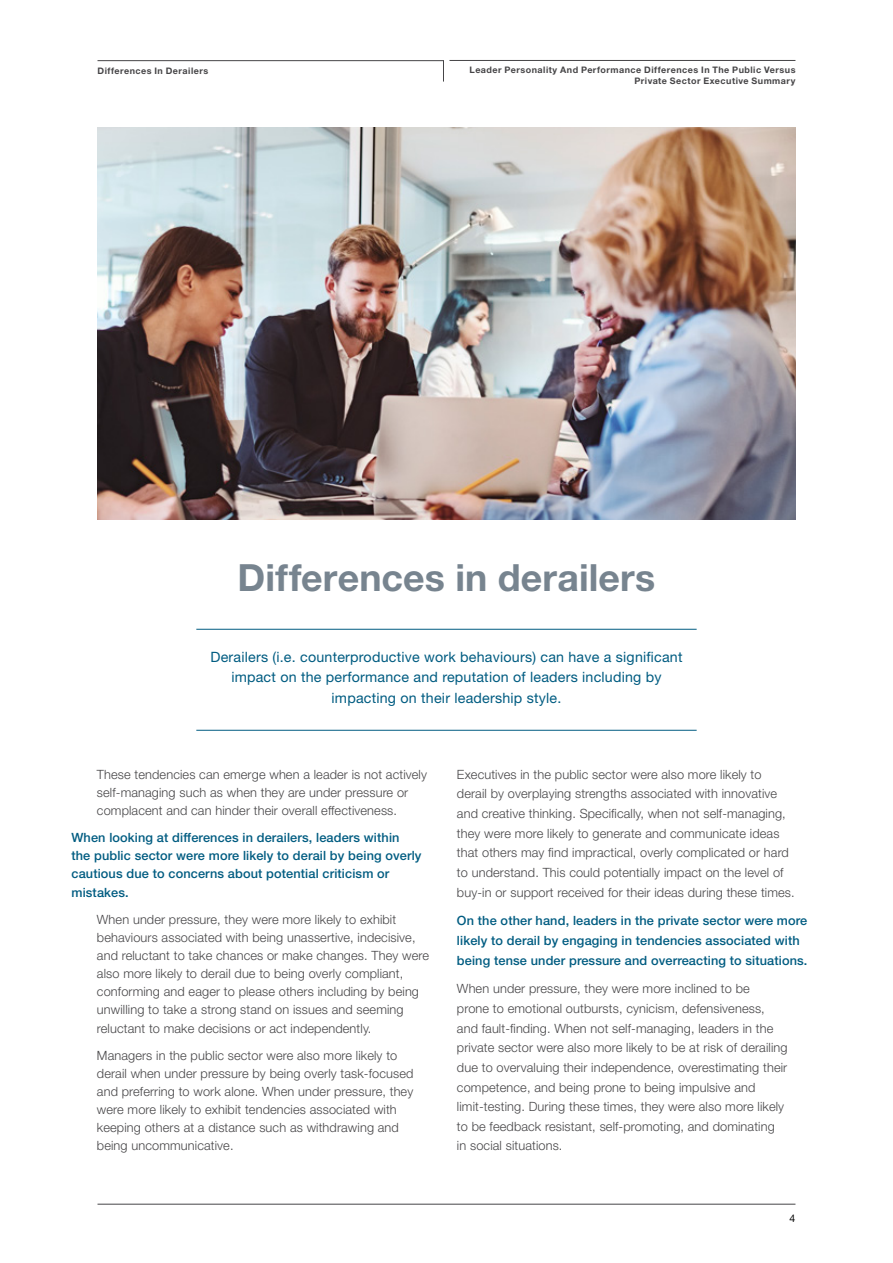
<style>
.page{position:relative;width:893px;height:1263px;background:#fff}
.page>*{position:absolute;margin:0;border:0;box-sizing:border-box;transform-origin:0 0}
.t1{font:700 37.5px "Helvetica Neue LT Std";letter-spacing:.005em;color:#77848f}
.t2{font:14.25px/20.2px "Helvetica Neue LT Std";letter-spacing:.015em;color:#005c81;text-align:center}
.t3{font:300 12.75px/19.6px "Helvetica Neue LT Std";letter-spacing:.01em;color:#464547}
.t4{font:500 12.75px/18.1px "Helvetica Neue LT Std";letter-spacing:.01em;color:#005c81}
.t5{font:10.5px "Helvetica Neue LT Std";color:#000}
.t6{font:700 9px/10.8px "Helvetica Neue LT Std";letter-spacing:.05em;color:#464547;text-align:right}
</style>
<div class="page">
<svg style="left:97px;top:60px;width:347px;height:22px"></svg>
<hr style="left:449px;top:60px;width:346px;height:1px;background:#464547">
<hr style="left:98px;top:1204px;width:697px;height:1px;background:#464547">
<img style="left:98px;top:127px;width:697px;height:392px">
<hr style="left:196px;top:629px;width:501px;height:1px;background:#005c81">
<hr style="left:196px;top:730px;width:501px;height:1px;background:#005c81">
<p class="t6" style="left:98px;top:65px;width:112px">Differences In Derailers</p>
<p class="t6" style="left:470px;top:64px;width:327px">Leader Personality And Performance Differences In The Public Versus<br>Private Sector Executive Summary</p>
<h1 class="t1" style="left:238px;top:555px;width:419px">Differences in derailers</h1>
<p class="t2" style="left:210px;top:647px;width:474px">Derailers (i.e. counterproductive work behaviours) can have a significant impact on the performance and reputation of leaders including by impacting on their leadership style.</p>
<p class="t3" style="left:97px;top:765px;width:332px;line-height:18.1px">These tendencies can emerge when a leader is not actively self-managing such as when they are under pressure or complacent and can hinder their overall effectiveness.</p>
<p class="t4" style="left:71px;top:828px;width:352px">When looking at differences in derailers, leaders within the public sector were more likely to derail by being overly cautious due to concerns about potential criticism or mistakes.</p>
<p class="t3" style="left:97px;top:910px;width:334px;line-height:18.1px">When under pressure, they were more likely to exhibit behaviours associated with being unassertive, indecisive, and reluctant to take chances or make changes. They were also more likely to derail due to being overly compliant, conforming and eager to please others including by being unwilling to take a strong stand on issues and seeming reluctant to make decisions or act independently.</p>
<p class="t3" style="left:97px;top:1046px;width:318px;line-height:18.1px">Managers in the public sector were also more likely to derail when under pressure by being overly task-focused and preferring to work alone. When under pressure, they were more likely to exhibit tendencies associated with keeping others at a distance such as withdrawing and being uncommunicative.</p>
<p class="t3" style="left:457px;top:764px;width:339px">Executives in the public sector were also more likely to derail by overplaying strengths associated with innovative and creative thinking. Specifically, when not self-managing, they were more likely to generate and communicate ideas that others may find impractical, overly complicated or hard to understand. This could potentially impact on the level of buy-in or support received for their ideas during these times.</p>
<p class="t4" style="left:457px;top:911px;width:352px;line-height:19.6px">On the other hand, leaders in the private sector were more likely to derail by engaging in tendencies associated with being tense under pressure and overreacting to situations.</p>
<p class="t3" style="left:457px;top:978px;width:332px">When under pressure, they were more inclined to be<br>prone to emotional outbursts, cynicism, defensiveness, and fault-finding. When not self-managing, leaders in the private sector were also more likely to be at risk of derailing due to overvaluing their independence, overestimating their competence, and being prone to being impulsive and limit-testing. During these times, they were also more likely to be feedback resistant, self-promoting, and dominating<br>in social situations.</p>
<p class="t5" style="left:790px;top:1212px;width:7px">4</p>
</div>
